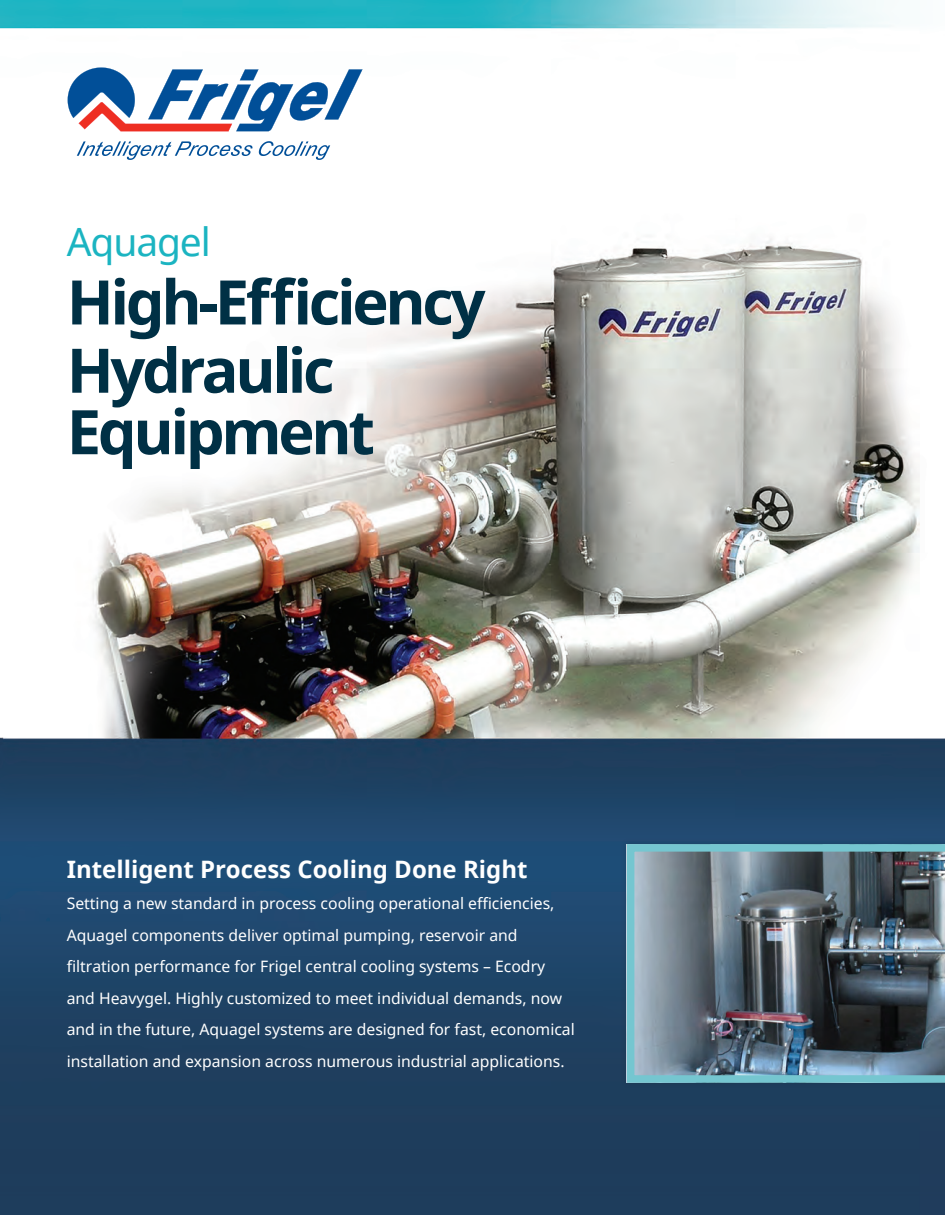
<style>
.page{position:relative;width:945px;height:1215px;background:#fff}
.page>*{position:absolute;margin:0;border:0;box-sizing:border-box;transform-origin:0 0}
.t1{font:700 61.5px/61.5px "Noto Sans";letter-spacing:-.055em;color:#003045}
.t2{font:39px "Noto Sans";letter-spacing:-.03em;color:#1bb4c1}
.t3{font:700 24px "Noto Sans";color:#fff}
.t4{font:15.75px/31.5px "Noto Sans";color:#fff}
</style>
<div class="page">
<img style="left:0;top:0;width:945px;height:1215px">
<div style="left:621px;top:838px;width:324px;height:251px;background:#231f20;opacity:.2"></div>
<img style="left:627px;top:844px;width:318px;height:239px">
<svg style="left:77px;top:141px;width:175px;height:19px"></svg>
<svg style="left:259px;top:141px;width:71px;height:19px"></svg>
<svg style="left:68px;top:67px;width:294px;height:65px"></svg>
<p class="t2" style="left:67px;top:215px;width:146px">Aquagel</p>
<p class="t1" style="left:67px;top:270px;width:420px">High-Efficiency</p>
<p class="t1" style="left:67px;top:338px;width:310px">Hydraulic<br>Equipment</p>
<p class="t3" style="left:67px;top:852px;width:462px">Intelligent Process Cooling Done Right</p>
<p class="t4" style="left:67px;top:888px;width:510px">Setting a new standard in process cooling operational efficiencies, Aquagel components deliver optimal pumping, reservoir and filtration performance for Frigel central cooling systems – Ecodry and Heavygel. Highly customized to meet individual demands, now and in the future, Aquagel systems are designed for fast, economical installation and expansion across numerous industrial applications.</p>
</div>
